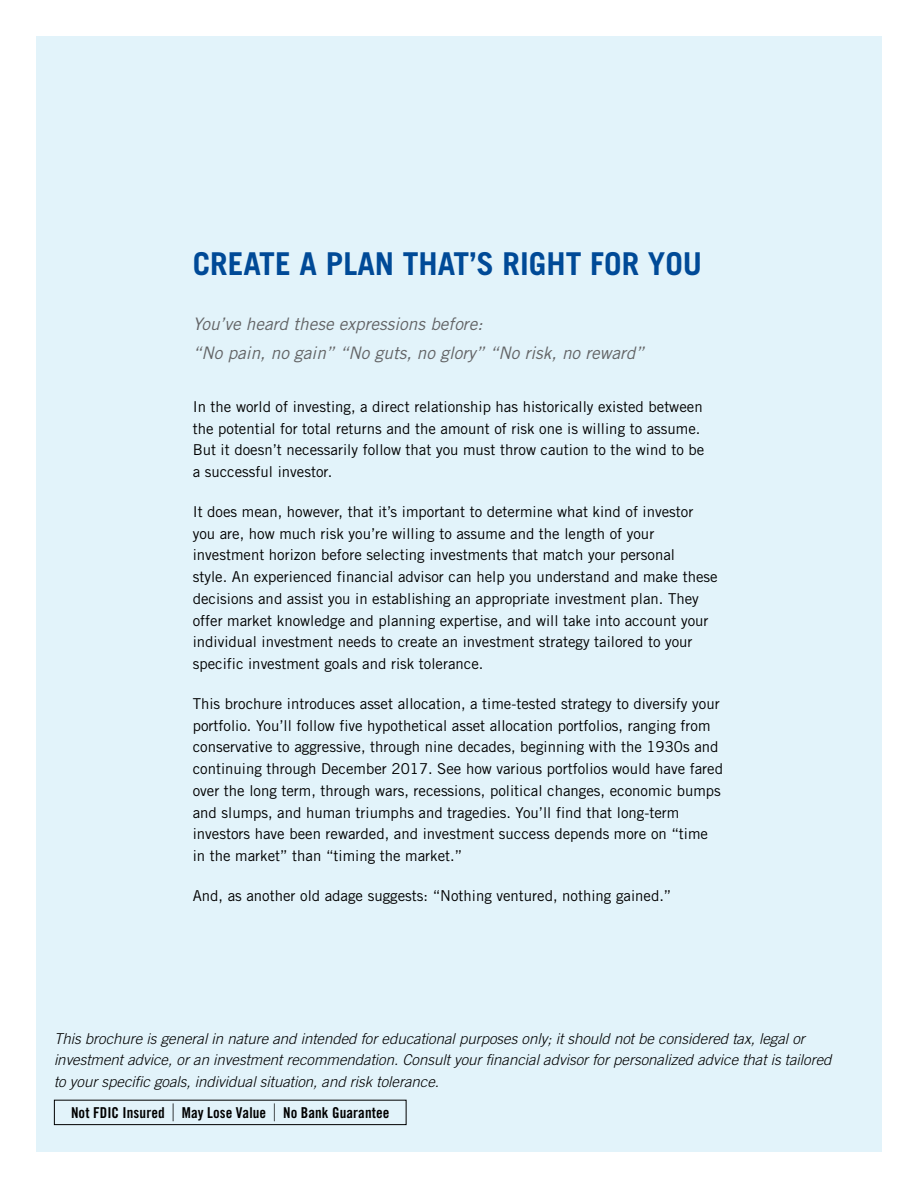
<style>
.page{position:relative;width:918px;height:1188px;background:#fff}
.page>*{position:absolute;margin:0;border:0;box-sizing:border-box;transform-origin:0 0}
.t1{font:700 31.5px "Trade Gothic LT Std";color:#004a97}
.t2{font:italic 17.25px/28.5px "Trade Gothic LT Std";color:#636466}
.t3{font:15px/21.8px "Trade Gothic LT Std";color:#000}
.t4{font:italic 300 15px/21.8px "Trade Gothic LT Std";color:#000}
.t5{font:15px "Trade Gothic LT Std Bd Cn 20";letter-spacing:.005em;color:#000}
.s1{font-size:24px}
</style>
<div class="page">
<div style="left:36px;top:36px;width:846px;height:1116px;background:#e2f3fa"></div>
<div style="left:54px;top:1100px;width:352px;height:25px;border:1px solid #000"></div>
<h1 class="t1" style="left:193px;top:244px;width:511px">CREATE A PLAN THAT’S RIGHT FOR YOU</h1>
<p class="t2" style="left:193px;top:310px;width:453px">You’ve heard these expressions before:<br>“No pain, no gain” “No guts, no glory” “No risk, no reward”</p>
<p class="t3" style="left:193px;top:396px;width:513px">In the world of investing, a direct relationship has historically existed between the potential for total returns and the amount of risk one is willing to assume.<br>But it doesn’t necessarily follow that you must throw caution to the wind to be a successful investor.</p>
<p class="t3" style="left:193px;top:501px;width:526px">It does mean, however, that it’s important to determine what kind of investor you are, how much risk you’re willing to assume and the length of your investment horizon before selecting investments that match your personal<br>style. An experienced financial advisor can help you understand and make these decisions and assist you in establishing an appropriate investment plan. They offer market knowledge and planning expertise, and will take into account your individual investment needs to create an investment strategy tailored to your specific investment goals and risk tolerance.</p>
<p class="t3" style="left:193px;top:693px;width:532px">This brochure introduces asset allocation, a time-tested strategy to diversify your portfolio. You’ll follow five hypothetical asset allocation portfolios, ranging from conservative to aggressive, through nine decades, beginning with the 1930s and continuing through December 2017. See how various portfolios would have fared over the long term, through wars, recessions, political changes, economic bumps and slumps, and human triumphs and tragedies. You’ll find that long-term investors have been rewarded, and investment success depends more on “time in the market” than “timing the market.”</p>
<p class="t3" style="left:193px;top:885px;width:480px">And, as another old adage suggests: “Nothing ventured, nothing gained.”</p>
<p class="t4" style="left:54px;top:1028px;width:779px">This brochure is general in nature and intended for educational purposes only; it should not be considered tax, legal or investment advice, or an investment recommendation. Consult your financial advisor for personalized advice that is tailored to your specific goals, individual situation, and risk tolerance.</p>
<p class="t5" style="left:71px;top:1103px;width:320px">Not FDIC Insured <span class="s1">|</span> May Lose Value <span class="s1">|</span> No Bank Guarantee</p>
</div>
